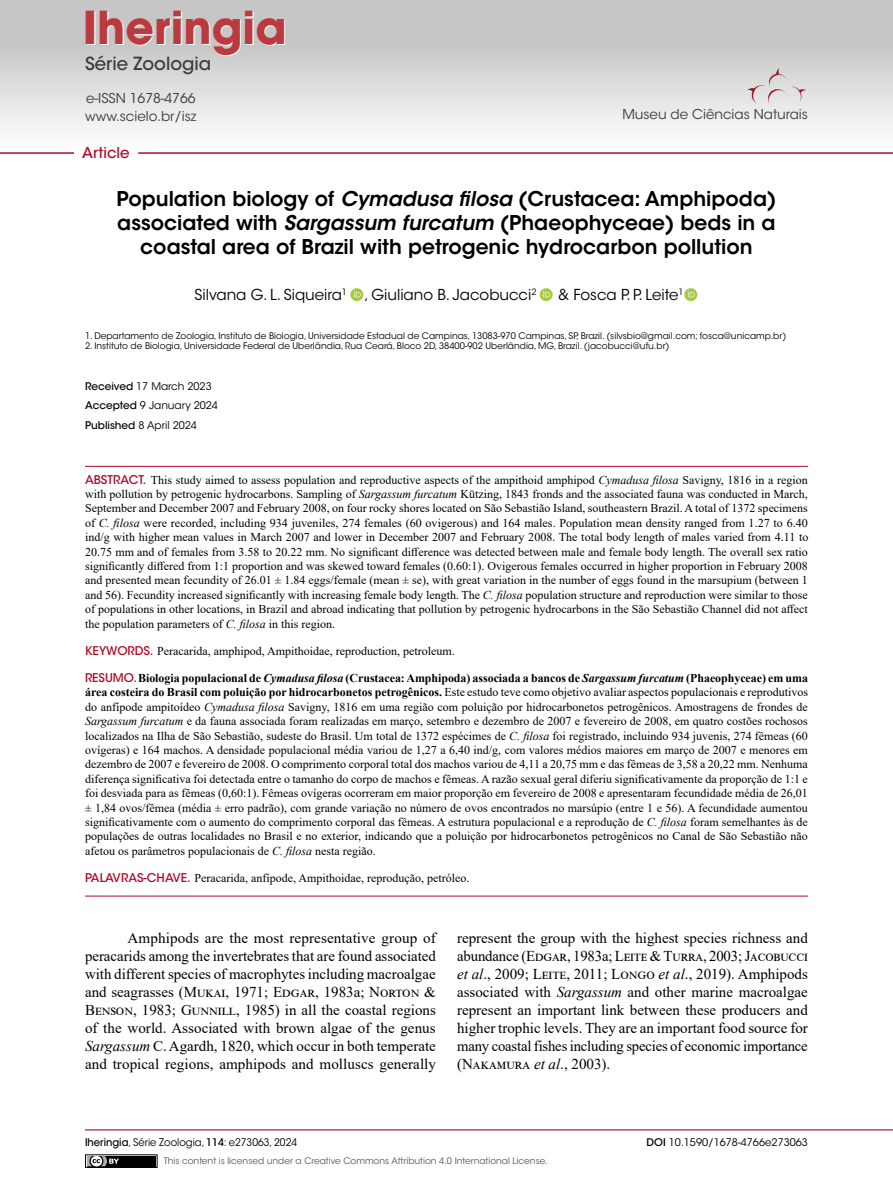
<style>
.page{position:relative;width:893px;height:1191px;background:#fff}
.page>*{position:absolute;margin:0;border:0;box-sizing:border-box;transform-origin:0 0}
.t1{font:700 45px "ITC Avant Garde Std";color:#ba3a3f}
.t2{font:600 20.25px/24px "ITC Avant Garde Std";color:#000;text-align:center}
.t3{font:500 18px "ITC Avant Garde Std";color:#3c3c3b}
.t4{font:15px/18px "Times New Roman";letter-spacing:.005em;color:#000;text-align:justify}
.t5{font:15px "ITC Avant Garde Std";color:#000}
.t6{font:500 15px "ITC Avant Garde Std";color:#ae0b29}
.t7{font:13.5px "ITC Avant Garde Std";color:#3c3c3b}
.t8{font:12px/14.4px "Times New Roman";color:#000;text-align:justify}
.t9{font:10.5px/19.8px "ITC Avant Garde Std";color:#000}
.t10{font:10.5px "ITC Avant Garde Std";color:#000;scale:.95 1}
.t11{font:9px "ITC Avant Garde Std";color:#000}
.t12{font:9px "ITC Avant Garde Std";color:#575756}
.s1{font-style:italic}
.s2{font-weight:500}
.s3{font-family:"ITC Avant Garde Std";font-weight:500;color:#ae0b29}
.s4{font-weight:700}
.s5{font-weight:700;font-style:italic}
</style>
<div class="page">
<hr style="left:85px;top:1129px;width:808px;height:1px;background:#ae0b29">
<div style="left:85px;top:1154px;width:73px;height:14px;border:1px solid #000"></div>
<div style="left:87px;top:1156px;width:69px;height:10px;background:#000"></div>
<svg style="left:87px;top:1156px;width:32px;height:10px"></svg>
<div style="left:0;top:0;width:893px;height:151px;background:linear-gradient(to bottom,#bababa,#fbfbfb)"></div>
<img style="left:747px;top:67px;width:61px;height:38px">
<hr style="left:0;top:152px;width:74px;height:2px;background:#ae0b29">
<hr style="left:138px;top:152px;width:755px;height:2px;background:#ae0b29">
<hr style="left:85px;top:466px;width:723px;height:1px;background:#ae0b29">
<hr style="left:85px;top:895px;width:723px;height:1px;background:#ae0b29">
<h1 class="t1" style="left:83px;top:-2px;width:205px">Iheringia</h1>
<h3 class="t3" style="left:85px;top:52px;width:128px">Série Zoologia</h3>
<p class="t7" style="left:85px;top:107px;width:113px">www.scielo.br/isz</p>
<p class="t7" style="left:622px;top:106px;width:187px">Museu de Ciências Naturais</p>
<p class="t7" style="left:86px;top:90px;width:111px">e-ISSN 1678-4766</p>
<p class="t6" style="left:82px;top:143px;width:49px">Article</p>
<h2 class="t2" style="left:117px;top:187px;width:661px">Population biology of <span class="s1">Cymadusa filosa</span> (Crustacea: Amphipoda) associated with <span class="s1">Sargassum furcatum</span> (Phaeophyceae) beds in a coastal area of Brazil with petrogenic hydrocarbon pollution</h2>
<p class="t5" style="left:194px;top:285px;width:343px">Silvana G. L. Siqueira<sup>1</sup> , Giuliano B. Jacobucci<sup>2</sup></p>
<p class="t5" style="left:558px;top:285px;width:127px">&amp; Fosca P. P. Leite<sup>1</sup></p>
<p class="t11" style="left:85px;top:330px;width:703px">1. Departamento de Zoologia, Instituto de Biologia, Universidade Estadual de Campinas, 13083-970 Campinas, SP, Brazil. (silvsbio@gmail.com; fosca@unicamp.br)</p>
<p class="t11" style="left:85px;top:340px;width:586px">2. Instituto de Biologia, Universidade Federal de Uberlândia, Rua Ceará, Bloco 2D, 38400-902 Uberlândia, MG, Brazil. (jacobucci@ufu.br)</p>
<p class="t9" style="left:85px;top:376px;width:134px"><span class="s2">Received</span> 17 March 2023<br><span class="s2">Accepted</span> 9 January 2024<br><span class="s2">Published</span> 8 April 2024</p>
<p class="t8" style="left:85px;top:472px;width:725px"><span class="s3">ABSTRACT.</span> This study aimed to assess population and reproductive aspects of the ampithoid amphipod <span class="s1">Cymadusa filosa</span> Savigny, 1816 in a region with pollution by petrogenic hydrocarbons. Sampling of <span class="s1">Sargassum furcatum</span> Kützing, 1843 fronds and the associated fauna was conducted in March, September and December 2007 and February 2008, on four rocky shores located on São Sebastião Island, southeastern Brazil. A total of 1372 specimens of <span class="s1">C. filosa</span> were recorded, including 934 juveniles, 274 females (60 ovigerous) and 164 males. Population mean density ranged from 1.27 to 6.40 ind/g with higher mean values in March 2007 and lower in December 2007 and February 2008. The total body length of males varied from 4.11 to 20.75 mm and of females from 3.58 to 20.22 mm. No significant difference was detected between male and female body length. The overall sex ratio significantly differed from 1:1 proportion and was skewed toward females (0.60:1). Ovigerous females occurred in higher proportion in February 2008 and presented mean fecundity of 26.01 ± 1.84 eggs/female (mean ± se), with great variation in the number of eggs found in the marsupium (between 1 and 56). Fecundity increased significantly with increasing female body length. The <span class="s1">C. filosa</span> population structure and reproduction were similar to those of populations in other locations, in Brazil and abroad indicating that pollution by petrogenic hydrocarbons in the São Sebastião Channel did not affect the population parameters of <span class="s1">C. filosa</span> in this region.</p>
<p class="t8" style="left:85px;top:643px;width:371px"><span class="s3">KEYWORDS.</span> Peracarida, amphipod, Ampithoidae, reproduction, petroleum.</p>
<p class="t8" style="left:85px;top:670px;width:725px"><span class="s3">RESUMO.</span> <span class="s4">Biologia populacional de</span> <span class="s5">Cymadusa filosa</span> <span class="s4">(Crustacea: Amphipoda) associada a bancos de</span> <span class="s5">Sargassum furcatum</span> <span class="s4">(Phaeophyceae) em uma área costeira do Brasil com poluição por hidrocarbonetos petrogênicos.</span> Este estudo teve como objetivo avaliar aspectos populacionais e reprodutivos do anfípode ampitoídeo <span class="s1">Cymadusa filosa</span> Savigny, 1816 em uma região com poluição por hidrocarbonetos petrogênicos. Amostragens de frondes de <span class="s1">Sargassum furcatum</span> e da fauna associada foram realizadas em março, setembro e dezembro de 2007 e fevereiro de 2008, em quatro costões rochosos localizados na Ilha de São Sebastião, sudeste do Brasil. Um total de 1372 espécimes de <span class="s1">C. filosa</span> foi registrado, incluindo 934 juvenis, 274 fêmeas (60 ovígeras) e 164 machos. A densidade populacional média variou de 1,27 a 6,40 ind/g, com valores médios maiores em março de 2007 e menores em dezembro de 2007 e fevereiro de 2008. O comprimento corporal total dos machos variou de 4,11 a 20,75 mm e das fêmeas de 3,58 a 20,22 mm. Nenhuma diferença significativa foi detectada entre o tamanho do corpo de machos e fêmeas. A razão sexual geral diferiu significativamente da proporção de 1:1 e foi desviada para as fêmeas (0,60:1). Fêmeas ovígeras ocorreram em maior proporção em fevereiro de 2008 e apresentaram fecundidade média de 26,01 ± 1,84 ovos/fêmea (média ± erro padrão), com grande variação no número de ovos encontrados no marsúpio (entre 1 e 56). A fecundidade aumentou significativamente com o aumento do comprimento corporal das fêmeas. A estrutura populacional e a reprodução de <span class="s1">C. filosa</span> foram semelhantes às de populações de outras localidades no Brasil e no exterior, indicando que a poluição por hidrocarbonetos petrogênicos no Canal de São Sebastião não afetou os parâmetros populacionais de <span class="s1">C. filosa</span> nesta região.</p>
<p class="t8" style="left:85px;top:870px;width:386px"><span class="s3">PALAVRAS-CHAVE.</span> Peracarida, anfípode, Ampithoidae, reprodução, petróleo.</p>
<p class="t4" style="left:85px;top:928px;width:352px;text-indent:43px">Amphipods are the most representative group of peracarids among the invertebrates that are found associated with different species of macrophytes including macroalgae and seagrasses (Mukai, 1971; Edgar, 1983a; Norton &amp; Benson, 1983; Gunnill, 1985) in all the coastal regions of the world. Associated with brown algae of the genus <span class="s1">Sargassum</span> C. Agardh, 1820, which occur in both temperate and tropical regions, amphipods and molluscs generally</p>
<p class="t4" style="left:457px;top:928px;width:352px">represent the group with the highest species richness and abundance (Edgar, 1983a; Leite &amp; Turra, 2003; Jacobucci <span class="s1">et al</span>., 2009; Leite, 2011; Longo <span class="s1">et al</span>., 2019). Amphipods associated with <span class="s1">Sargassum</span> and other marine macroalgae represent an important link between these producers and higher trophic levels. They are an important food source for many coastal fishes including species of economic importance (Nakamura <span class="s1">et al</span>., 2003).</p>
<p class="t10" style="left:85px;top:1135px;width:225px"><span class="s2">Iheringia</span>, Série Zoologia, <span class="s2">114</span>: e273063, 2024</p>
<p class="t12" style="left:164px;top:1155px;width:386px">This content is licensed under a Creative Commons Attribution 4.0 International License.</p>
<p class="t9" style="left:646px;top:1132px;width:163px"><span class="s2">DOI</span> 10.1590/1678-4766e273063</p>
</div>
